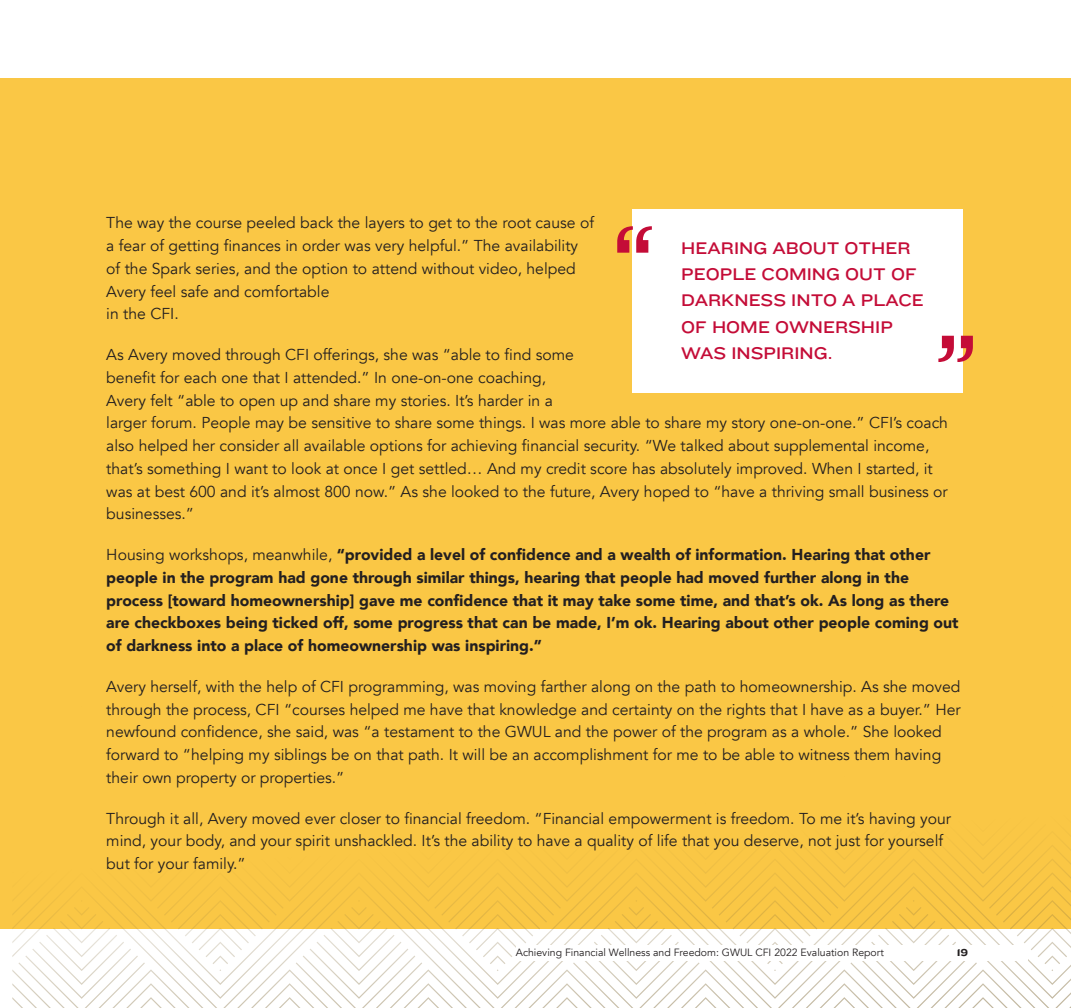
<style>
.page{position:relative;width:1071px;height:1008px;background:#fff}
.page>*{position:absolute;margin:0;border:0;box-sizing:border-box;transform-origin:0 0}
.t1{font:109.2px "Knockout HTF33 Junior Heviwt";color:#c40c37}
.t2{font:17.5px/26.2px "Knockout HTF33 Junior Heviwt";color:#c40c37}
.Body{font:15.75px/22.8px "Avenir";color:#231f20}
.Body-2{font:900 15.75px/22.8px "Avenir";color:#231f20}
.Body-3{font:10.5px "Avenir";color:#231f20}
.Body-4{font:10.5px "Knockout HTF53 Heviweight";color:#231f20}
.s1{font-weight:400}
</style>
<div class="page">
<div style="left:0;top:79px;width:1071px;height:850px;background:#fac745"></div>
<svg style="left:12px;top:846px;width:1059px;height:162px"></svg>
<div style="left:516px;top:945px;width:512px;height:16px;background:#fff"></div>
<div style="left:632px;top:209px;width:331px;height:183px;background:#fff"></div>
<p class="Body" style="left:106px;top:212px;width:489px">The way the course peeled back the layers to get to the root cause of a fear of getting finances in order was very helpful.” The availability of the Spark series, and the option to attend without video, helped Avery feel safe and comfortable<br>in the CFI.</p>
<p class="Body" style="left:106px;top:344px;width:843px">As Avery moved through CFI offerings, she was “able to find some<br>benefit for each one that I attended.” In one-on-one coaching,<br>Avery felt “able to open up and share my stories. It’s harder in a<br>larger forum. People may be sensitive to share some things. I was more able to share my story one-on-one.” CFI’s coach also helped her consider all available options for achieving financial security. “We talked about supplemental income, that’s something I want to look at once I get settled… And my credit score has absolutely improved. When I started, it was at best 600 and it’s almost 800 now.” As she looked to the future, Avery hoped to “have a thriving small business or businesses.”</p>
<p class="Body-2" style="left:106px;top:543px;width:854px"><span class="s1">Housing workshops, meanwhile,</span> “provided a level of confidence and a wealth of information. Hearing that other people in the program had gone through similar things, hearing that people had moved further along in the process [toward homeownership] gave me confidence that it may take some time, and that’s ok. As long as there are checkboxes being ticked off, some progress that can be made, I’m ok. Hearing about other people coming out of darkness into a place of homeownership was inspiring.”</p>
<p class="Body" style="left:106px;top:675px;width:856px">Avery herself, with the help of CFI programming, was moving farther along on the path to homeownership. As she moved through the process, CFI “courses helped me have that knowledge and certainty on the rights that I have as a buyer.” Her newfound confidence, she said, was “a testament to the GWUL and the power of the program as a whole.” She looked forward to “helping my siblings be on that path. It will be an accomplishment for me to be able to witness them having their own property or properties.”</p>
<p class="Body" style="left:106px;top:807px;width:846px">Through it all, Avery moved ever closer to financial freedom. “Financial empowerment is freedom. To me it’s having your mind, your body, and your spirit unshackled. It’s the ability to have a quality of life that you deserve, not just for yourself but for your family.”</p>
<h2 class="t1" style="left:611px;top:202px;width:46px">“</h2>
<h2 class="t2" style="left:681px;top:235px;width:244px">HEARING ABOUT OTHER<br>PEOPLE COMING OUT OF<br>DARKNESS INTO A PLACE<br>OF HOME OWNERSHIP<br>WAS INSPIRING.</h2>
<h2 class="t1" style="left:934px;top:311px;width:46px">”</h2>
<p class="Body-3" style="left:516px;top:946px;width:370px">Achieving Financial Wellness and Freedom: GWUL CFI 2022 Evaluation Report</p>
<p class="Body-4" style="left:957px;top:946px;width:13px">19</p>
</div>
